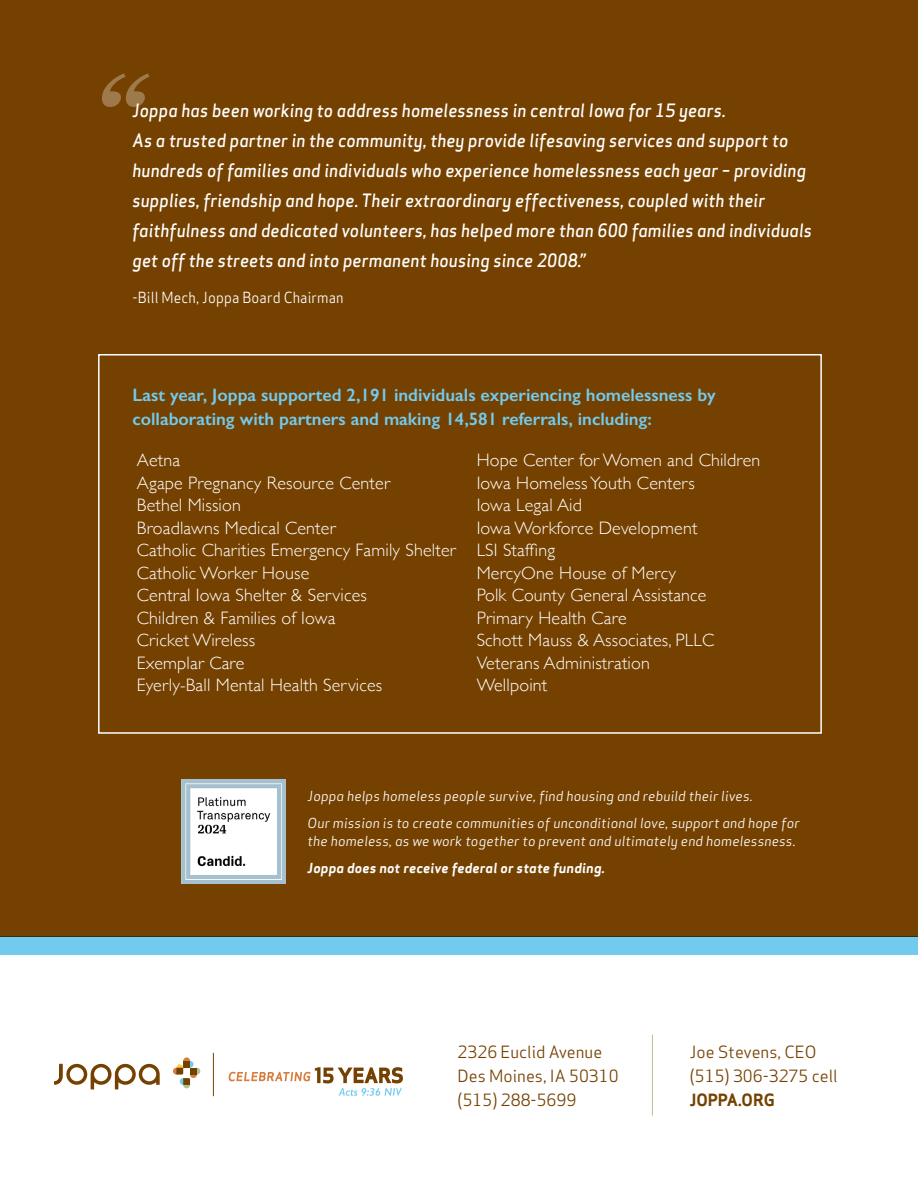
<style>
.page{position:relative;width:918px;height:1188px;background:#fff}
.page>*{position:absolute;margin:0;border:0;box-sizing:border-box;transform-origin:0 0}
.t1{font:italic 700 97.95px "Georgia";color:#fff}
.t2{font:300 18px/22.5px "Gill Sans";letter-spacing:.01em;color:#fff}
.t3{font:italic 500 18px/30px "Apex Sans";letter-spacing:.01em;color:#fff;scale:.93 1}
.t4{font:600 18px/24px "Gill Sans";color:#72cbef}
.t5{font:16.5px "Apex Sans";color:#754100}
.t6{font:700 16.5px "Apex Sans";color:#754100}
.t7{font:15px "Apex Sans";letter-spacing:.01em;color:#fff;scale:.93 1}
.t8{font:italic 13.5px/18px "Apex Sans H";letter-spacing:.01em;color:#fff}
.t9{font:italic 700 13.5px "Apex Sans H";letter-spacing:.01em;color:#fff}
</style>
<div class="page">
<div style="left:0;top:0;width:918px;height:936px;background:#754100"></div>
<hr style="left:652px;top:1035px;width:1px;height:81px;background:#aec38e">
<img style="left:182px;top:779px;width:104px;height:105px">
<div style="left:183px;top:1057px;width:7px;height:7px;background:#d77d3e;border-radius:50%"></div>
<div style="left:187px;top:1061px;width:6px;height:7px;background:#72cbef;border-radius:50%"></div>
<div style="left:193px;top:1068px;width:7px;height:7px;background:#aec38e;border-radius:50%"></div>
<div style="left:190px;top:1071px;width:7px;height:7px;background:#d77d3e;border-radius:50%"></div>
<div style="left:183px;top:1082px;width:7px;height:6px;background:#aec38e;border-radius:50%"></div>
<div style="left:183px;top:1061px;width:7px;height:7px;background:#754100"></div>
<div style="left:190px;top:1068px;width:7px;height:7px;background:#754100"></div>
<div style="left:173px;top:1068px;width:7px;height:7px;background:#d77d3e;border-radius:50%"></div>
<svg style="left:176px;top:1064px;width:7px;height:7px"></svg>
<svg style="left:54px;top:1063px;width:106px;height:26px"></svg>
<svg style="left:176px;top:1068px;width:14px;height:17px"></svg>
<hr style="left:213px;top:1053px;width:1px;height:43px;background:#754100">
<svg style="left:228px;top:1067px;width:175px;height:29px"></svg>
<div style="left:98px;top:354px;width:724px;height:380px;border:2px solid #fff"></div>
<div style="left:0;top:936px;width:918px;height:19px;background:#72cbef"></div>
<h1 class="t1" style="left:92px;top:39px;width:53px">“</h1>
<p class="t3" style="left:132px;top:93px;width:732px">Joppa has been working to address homelessness in central Iowa for 15 years.<br>As a trusted partner in the community, they provide lifesaving services and support to hundreds of families and individuals who experience homelessness each year – providing supplies, friendship and hope. Their extraordinary effectiveness, coupled with their faithfulness and dedicated volunteers, has helped more than 600 families and individuals get off the streets and into permanent housing since 2008.”</p>
<p class="t7" style="left:132px;top:285px;width:229px">-Bill Mech, Joppa Board Chairman</p>
<p class="t4" style="left:132px;top:383px;width:585px">Last year, Joppa supported 2,191 individuals experiencing homelessness by collaborating with partners and making 14,581 referrals, including:</p>
<p class="t2" style="left:137px;top:448px;width:45px">Aetna</p>
<p class="t2" style="left:137px;top:471px;width:255px">Agape Pregnancy Resource Center</p>
<p class="t2" style="left:137px;top:493px;width:105px">Bethel Mission</p>
<p class="t2" style="left:137px;top:516px;width:200px">Broadlawns Medical Center</p>
<p class="t2" style="left:137px;top:538px;width:320px">Catholic Charities Emergency Family Shelter<br>Catholic Worker House</p>
<p class="t2" style="left:137px;top:583px;width:231px">Central Iowa Shelter &amp; Services</p>
<p class="t2" style="left:137px;top:606px;width:200px">Children &amp; Families of Iowa</p>
<p class="t2" style="left:137px;top:628px;width:120px">Cricket Wireless</p>
<p class="t2" style="left:137px;top:651px;width:109px">Exemplar Care</p>
<p class="t2" style="left:137px;top:673px;width:247px">Eyerly-Ball Mental Health Services</p>
<p class="t2" style="left:477px;top:448px;width:285px">Hope Center for Women and Children</p>
<p class="t2" style="left:477px;top:471px;width:220px">Iowa Homeless Youth Centers</p>
<p class="t2" style="left:477px;top:493px;width:107px">Iowa Legal Aid</p>
<p class="t2" style="left:477px;top:516px;width:222px">Iowa Workforce Development</p>
<p class="t2" style="left:477px;top:538px;width:80px">LSI Staffing</p>
<p class="t2" style="left:477px;top:561px;width:201px">MercyOne House of Mercy</p>
<p class="t2" style="left:477px;top:583px;width:231px">Polk County General Assistance</p>
<p class="t2" style="left:477px;top:606px;width:151px">Primary Health Care</p>
<p class="t2" style="left:477px;top:628px;width:239px">Schott Mauss &amp; Associates, PLLC</p>
<p class="t2" style="left:477px;top:651px;width:175px">Veterans Administration</p>
<p class="t2" style="left:477px;top:673px;width:72px">Wellpoint</p>
<p class="t8" style="left:308px;top:787px;width:447px">Joppa helps homeless people survive, find housing and rebuild their lives.</p>
<p class="t8" style="left:308px;top:814px;width:494px">Our mission is to create communities of unconditional love, support and hope for the homeless, as we work together to prevent and ultimately end homelessness.</p>
<p class="t9" style="left:308px;top:859px;width:299px">Joppa does not receive federal or state funding.</p>
<p class="t5" style="left:458px;top:1038px;width:146px">2326 Euclid Avenue</p>
<p class="t5" style="left:458px;top:1062px;width:163px">Des Moines, IA 50310</p>
<p class="t5" style="left:458px;top:1086px;width:120px">(515) 288-5699</p>
<p class="t5" style="left:690px;top:1038px;width:128px">Joe Stevens, CEO</p>
<p class="t5" style="left:690px;top:1062px;width:149px">(515) 306-3275 cell</p>
<p class="t6" style="left:690px;top:1089px;width:87px">JOPPA.ORG</p>
</div>
